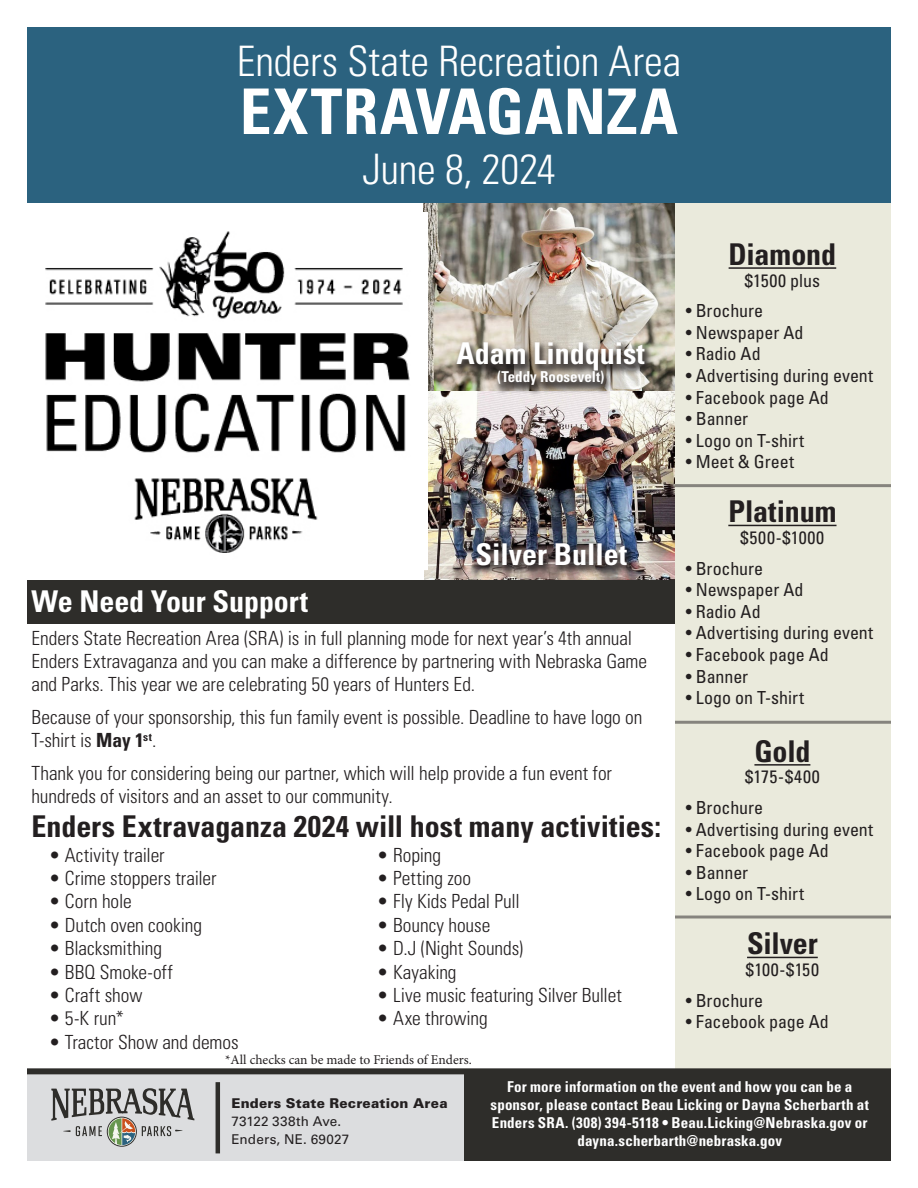
<style>
.page{position:relative;width:918px;height:1188px;background:#fff}
.page>*{position:absolute;margin:0;border:0;box-sizing:border-box;transform-origin:0 0}
.t1{font:700 condensed 63px "Univers LT Std";letter-spacing:.01em;color:#fff}
.t2{font:300 condensed 42px "Univers LT Std";letter-spacing:-.005em;color:#fff}
.t3{font:700 condensed 30px "Univers LT Std";color:#231f20}
.t4{font:700 condensed 30px "Univers LT Std";color:#fff}
.t5{font:300 condensed 19.5px/23.4px "Univers LT Std";color:#231f20}
.t6{font:condensed 18px "Univers LT Std";color:#231f20}
.t7{font:700 condensed 15px/18px "Univers LT Std";letter-spacing:.01em;color:#fff;text-align:center}
.t8{font:13.5px "Minion Pro";color:#231f20}
.t9{font:13.5px "Univers LT Std";letter-spacing:.015em;color:#231f20}
.t10{font:900 13.5px "Univers LT Std";letter-spacing:.015em;color:#231f20}
.s1{font-weight:700}
</style>
<div class="page">
<img style="left:423px;top:202px;width:252px;height:378px">
<img style="left:45px;top:212px;width:383px;height:358px">
<div style="left:675px;top:202px;width:216px;height:868px;background:#eaeadc"></div>
<hr style="left:729px;top:267px;width:107px;height:2px;background:#231f20">
<hr style="left:728px;top:525px;width:109px;height:1px;background:#231f20">
<hr style="left:754px;top:764px;width:56px;height:2px;background:#231f20">
<hr style="left:747px;top:957px;width:71px;height:1px;background:#231f20">
<div style="left:27px;top:1071px;width:582px;height:90px;background:#dcdddf"></div>
<div style="left:464px;top:1071px;width:427px;height:90px;background:#2e2d2a"></div>
<div style="left:27px;top:1068px;width:864px;height:6px;background:#2e2d2a"></div>
<svg style="left:51px;top:1088px;width:143px;height:59px"></svg>
<hr style="left:216px;top:1082px;width:4px;height:71px;background:#2e2d2a">
<div style="left:27px;top:27px;width:864px;height:175px;background:#2b627f"></div>
<hr style="left:675px;top:484px;width:216px;height:3px;background:#231f20">
<hr style="left:675px;top:721px;width:216px;height:3px;background:#231f20">
<hr style="left:675px;top:916px;width:216px;height:3px;background:#231f20">
<div style="left:27px;top:580px;width:648px;height:43px;background:#2e2d2a"></div>
<div style="left:452px;top:340px;width:202px;height:56px;background:#231f20;opacity:.75"></div>
<div style="left:472px;top:540px;width:165px;height:37px;background:#231f20;opacity:.75"></div>
<p class="t2" style="left:237px;top:35px;width:446px">Enders State Recreation Area</p>
<p class="t1" style="left:240px;top:73px;width:440px">EXTRAVAGANZA</p>
<p class="t2" style="left:363px;top:144px;width:194px">June 8, 2024</p>
<p class="t4" style="left:457px;top:335px;width:190px">Adam Lindquist</p>
<p class="t7" style="left:497px;top:368px;width:109px">(Teddy Roosevelt)</p>
<p class="t4" style="left:476px;top:536px;width:153px">Silver Bullet</p>
<p class="t4" style="left:32px;top:583px;width:278px">We Need Your Support</p>
<p class="t5" style="left:32px;top:626px;width:617px">Enders State Recreation Area (SRA) is in full planning mode for next year’s 4th annual<br>Enders Extravaganza and you can make a difference by partnering with Nebraska Game and Parks. This year we are celebrating 50 years of Hunters Ed.</p>
<p class="t5" style="left:32px;top:705px;width:613px">Because of your sponsorship, this fun family event is possible. Deadline to have logo on<br>T-shirt is <span class="s1">May 1</span><sup>st</sup>.</p>
<p class="t5" style="left:32px;top:761px;width:582px">Thank you for considering being our partner, which will help provide a fun event for hundreds of visitors and an asset to our community.</p>
<p class="t3" style="left:32px;top:808px;width:631px">Enders Extravaganza 2024 will host many activities:</p>
<p class="t5" style="left:49px;top:843px;width:117px">• Activity trailer</p>
<p class="t5" style="left:49px;top:866px;width:169px">• Crime stoppers trailer</p>
<p class="t5" style="left:49px;top:890px;width:85px">• Corn hole</p>
<p class="t5" style="left:49px;top:913px;width:155px">• Dutch oven cooking</p>
<p class="t5" style="left:49px;top:937px;width:115px">• Blacksmithing</p>
<p class="t5" style="left:49px;top:960px;width:126px">• BBQ Smoke-off</p>
<p class="t5" style="left:49px;top:983px;width:95px">• Craft show</p>
<p class="t5" style="left:49px;top:1007px;width:77px">• 5-K run*</p>
<p class="t5" style="left:49px;top:1030px;width:192px">• Tractor Show and demos</p>
<p class="t5" style="left:377px;top:843px;width:66px">• Roping</p>
<p class="t5" style="left:377px;top:866px;width:96px">• Petting zoo</p>
<p class="t5" style="left:377px;top:890px;width:144px">• Fly Kids Pedal Pull</p>
<p class="t5" style="left:377px;top:913px;width:115px">• Bouncy house</p>
<p class="t5" style="left:377px;top:937px;width:148px">• D.J (Night Sounds)</p>
<p class="t5" style="left:377px;top:960px;width:81px">• Kayaking</p>
<p class="t5" style="left:377px;top:983px;width:246px">• Live music featuring Silver Bullet</p>
<p class="t5" style="left:377px;top:1007px;width:112px">• Axe throwing</p>
<p class="t8" style="left:225px;top:1051px;width:248px">*All checks can be made to Friends of Enders.</p>
<p class="t3" style="left:729px;top:236px;width:109px">Diamond</p>
<p class="t6" style="left:745px;top:269px;width:77px">$1500 plus</p>
<p class="t6" style="left:686px;top:299px;width:79px">• Brochure</p>
<p class="t6" style="left:686px;top:321px;width:119px">• Newspaper Ad</p>
<p class="t6" style="left:686px;top:343px;width:76px">• Radio Ad</p>
<p class="t6" style="left:686px;top:364px;width:189px">• Advertising during event</p>
<p class="t6" style="left:686px;top:386px;width:145px">• Facebook page Ad</p>
<p class="t6" style="left:686px;top:407px;width:64px">• Banner</p>
<p class="t6" style="left:686px;top:429px;width:120px">• Logo on T-shirt</p>
<p class="t6" style="left:686px;top:451px;width:110px">• Meet &amp; Greet</p>
<p class="t3" style="left:728px;top:493px;width:110px">Platinum</p>
<p class="t6" style="left:741px;top:526px;width:85px">$500-$1000</p>
<p class="t6" style="left:686px;top:557px;width:79px">• Brochure</p>
<p class="t6" style="left:686px;top:578px;width:119px">• Newspaper Ad</p>
<p class="t6" style="left:686px;top:600px;width:76px">• Radio Ad</p>
<p class="t6" style="left:686px;top:622px;width:189px">• Advertising during event</p>
<p class="t6" style="left:686px;top:643px;width:145px">• Facebook page Ad</p>
<p class="t6" style="left:686px;top:665px;width:64px">• Banner</p>
<p class="t6" style="left:686px;top:686px;width:120px">• Logo on T-shirt</p>
<p class="t3" style="left:754px;top:733px;width:57px">Gold</p>
<p class="t6" style="left:745px;top:766px;width:76px">$175-$400</p>
<p class="t6" style="left:686px;top:796px;width:79px">• Brochure</p>
<p class="t6" style="left:686px;top:818px;width:189px">• Advertising during event</p>
<p class="t6" style="left:686px;top:839px;width:145px">• Facebook page Ad</p>
<p class="t6" style="left:686px;top:861px;width:64px">• Banner</p>
<p class="t6" style="left:686px;top:883px;width:120px">• Logo on T-shirt</p>
<p class="t3" style="left:747px;top:925px;width:72px">Silver</p>
<p class="t6" style="left:746px;top:958px;width:75px">$100-$150</p>
<p class="t6" style="left:686px;top:989px;width:79px">• Brochure</p>
<p class="t6" style="left:686px;top:1010px;width:145px">• Facebook page Ad</p>
<p class="t10" style="left:231px;top:1094px;width:218px">Enders State Recreation Area</p>
<p class="t9" style="left:231px;top:1113px;width:111px">73122 338th Ave.</p>
<p class="t9" style="left:231px;top:1131px;width:120px">Enders, NE. 69027</p>
<p class="t7" style="left:491px;top:1078px;width:380px">For more information on the event and how you can be a sponsor, please contact Beau Licking or Dayna Scherbarth at Enders SRA. (308) 394-5118 • Beau.Licking@Nebraska.gov or dayna.scherbarth@nebraska.gov</p>
</div>
